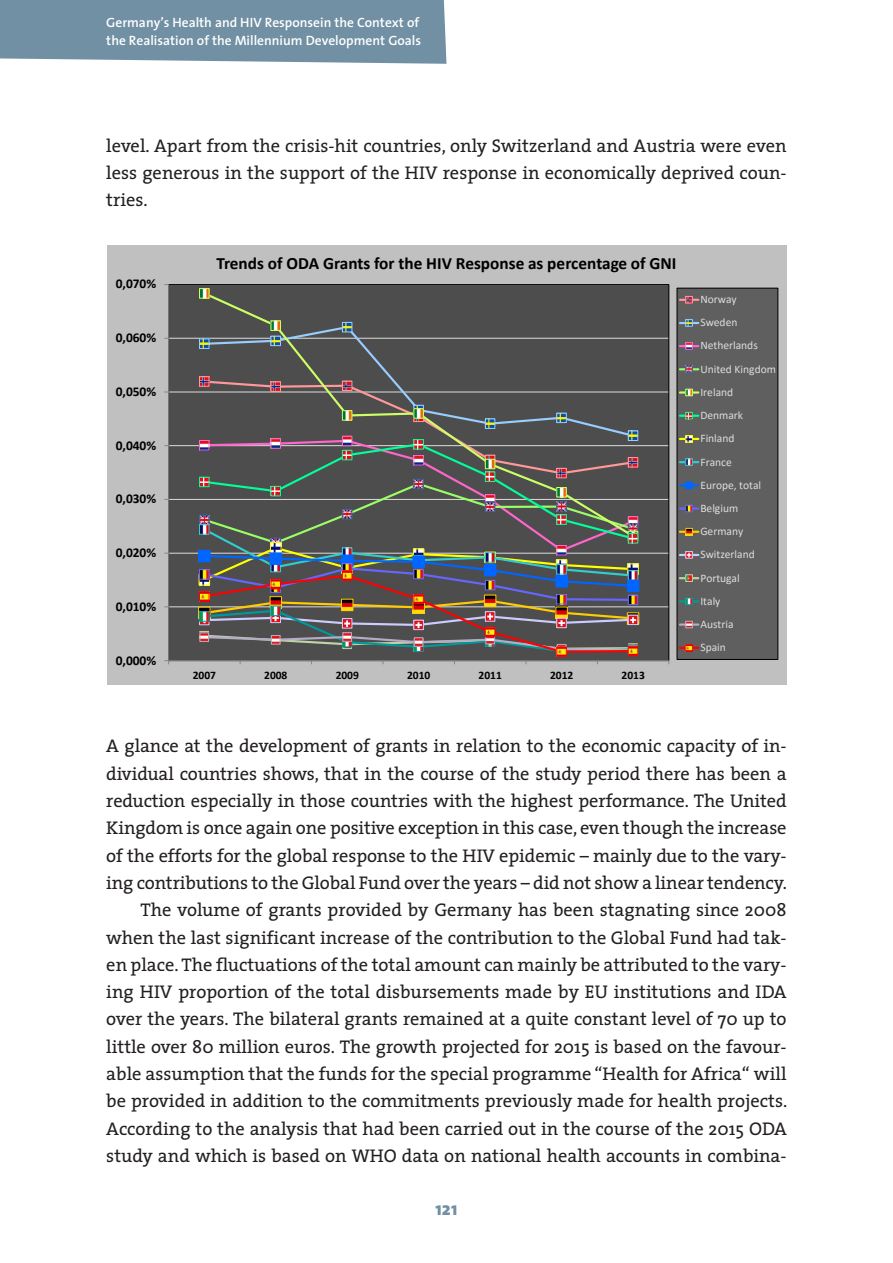
<style>
.page{position:relative;width:893px;height:1263px;background:#fff}
.page>*{position:absolute;margin:0;border:0;box-sizing:border-box;transform-origin:0 0}
.t1{font:800 18.75px "The Sans";color:#7190a4}
.t2{font:18.45px/27.3px "The Serif";color:#231f20;text-align:justify}
.t3{font:700 17.25px "Calibri";color:#000}
.t4{font:600 13.5px/18px "The Sans";color:#fff}
.t5{font:700 13.5px "Calibri";letter-spacing:-.005em;color:#000}
.t6{font:11.55px/23.2px "Calibri";color:#ddd}
.t7{font:700 11.55px "Calibri";color:#000}
</style>
<div class="page">
<div style="left:0;top:0;width:446px;height:64px;background:#7190a4"></div>
<div style="left:107px;top:245px;width:680px;height:440px;background:#c0c0c0"></div>
<div style="left:169px;top:285px;width:500px;height:376px;background:#4d4d4d"></div>
<hr style="left:169px;top:606px;width:500px;height:1px;background:#ddd">
<hr style="left:169px;top:553px;width:500px;height:1px;background:#ddd">
<hr style="left:169px;top:499px;width:500px;height:1px;background:#ddd">
<hr style="left:169px;top:445px;width:500px;height:1px;background:#ddd">
<hr style="left:169px;top:392px;width:500px;height:1px;background:#ddd">
<hr style="left:169px;top:338px;width:500px;height:1px;background:#ddd">
<hr style="left:168px;top:285px;width:1px;height:376px;background:#868686">
<hr style="left:169px;top:660px;width:500px;height:1px;background:#868686">
<div style="left:199px;top:376px;width:10px;height:11px;border:1px solid #f99"></div>
<div style="left:199px;top:339px;width:10px;height:10px;border:1px solid #9cf"></div>
<svg style="left:202px;top:290px;width:434px;height:87px"></svg>
<svg style="left:201px;top:290px;width:6px;height:6px"></svg>
<div style="left:199px;top:288px;width:10px;height:10px;border:1px solid #cf6"></div>
<svg style="left:273px;top:323px;width:6px;height:6px"></svg>
<div style="left:271px;top:321px;width:10px;height:10px;border:1px solid #cf6"></div>
<div style="left:198px;top:550px;width:12px;height:12px;border:1px solid #06f"></div>
<div style="left:198px;top:607px;width:12px;height:12px;border:1px solid #fc0"></div>
<svg style="left:199px;top:377px;width:440px;height:287px"></svg>
<div style="left:628px;top:646px;width:10px;height:10px;border:1px solid #f00"></div>
<div style="left:677px;top:288px;width:101px;height:371px;background:#5f5f5f"></div>
<div style="left:677px;top:288px;width:101px;height:372px;border:1px solid #000"></div>
<svg style="left:680px;top:298px;width:18px;height:3px"></svg>
<div style="left:685px;top:296px;width:8px;height:7px;border:1px solid #f99"></div>
<svg style="left:680px;top:321px;width:18px;height:4px"></svg>
<div style="left:685px;top:319px;width:8px;height:8px;border:1px solid #9cf"></div>
<svg style="left:680px;top:344px;width:18px;height:4px"></svg>
<div style="left:685px;top:342px;width:8px;height:8px;border:1px solid #f6c"></div>
<svg style="left:680px;top:368px;width:18px;height:3px"></svg>
<div style="left:685px;top:366px;width:8px;height:7px;border:1px solid #3c679a"></div>
<hr style="left:680px;top:391px;width:18px;height:3px;background:#cf6">
<svg style="left:687px;top:391px;width:4px;height:3px"></svg>
<div style="left:685px;top:389px;width:8px;height:7px;border:1px solid #cf6"></div>
<svg style="left:680px;top:414px;width:18px;height:3px"></svg>
<div style="left:685px;top:412px;width:8px;height:7px;border:1px solid #0f9"></div>
<svg style="left:680px;top:437px;width:18px;height:3px"></svg>
<div style="left:685px;top:435px;width:8px;height:7px;border:1px solid #ff0"></div>
<svg style="left:680px;top:460px;width:18px;height:4px"></svg>
<div style="left:685px;top:458px;width:8px;height:8px;border:1px solid #3cc"></div>
<svg style="left:680px;top:484px;width:18px;height:2px"></svg>
<div style="left:686px;top:482px;width:6px;height:7px;background:#06f"></div>
<div style="left:685px;top:482px;width:8px;height:7px;border:1px solid #06f"></div>
<hr style="left:680px;top:507px;width:18px;height:3px;background:#66f">
<svg style="left:687px;top:507px;width:4px;height:3px"></svg>
<div style="left:685px;top:505px;width:8px;height:7px;border:1px solid #66f"></div>
<svg style="left:680px;top:530px;width:18px;height:3px"></svg>
<div style="left:685px;top:528px;width:8px;height:7px;border:1px solid #fc0"></div>
<svg style="left:680px;top:553px;width:18px;height:4px"></svg>
<div style="left:685px;top:551px;width:8px;height:8px;border:1px solid #ccf"></div>
<svg style="left:680px;top:576px;width:18px;height:4px"></svg>
<div style="left:685px;top:574px;width:8px;height:8px;border:1px solid #c1d2a7"></div>
<svg style="left:680px;top:600px;width:18px;height:3px"></svg>
<div style="left:685px;top:598px;width:8px;height:7px;border:1px solid #099"></div>
<hr style="left:680px;top:623px;width:18px;height:3px;background:#b6abc5">
<svg style="left:687px;top:623px;width:4px;height:3px"></svg>
<div style="left:685px;top:621px;width:8px;height:7px;border:1px solid #b6abc5"></div>
<svg style="left:680px;top:646px;width:18px;height:3px"></svg>
<div style="left:685px;top:644px;width:8px;height:7px;border:1px solid #f00"></div>
<p class="t4" style="left:106px;top:13px;width:316px">Germany’s Health and HIV Responsein the Context of the Realisation of the Millennium Development Goals</p>
<p class="t2" style="left:106px;top:131px;width:682px">level. Apart from the crisis-hit countries, only Switzerland and Austria were even less generous in the support of the HIV response in economically deprived coun&shy;tries.</p>
<p class="t5" style="left:116px;top:274px;width:42px">0,070%</p>
<p class="t5" style="left:116px;top:328px;width:42px">0,060%</p>
<p class="t5" style="left:116px;top:382px;width:42px">0,050%</p>
<p class="t5" style="left:116px;top:435px;width:42px">0,040%</p>
<p class="t5" style="left:116px;top:489px;width:42px">0,030%</p>
<p class="t5" style="left:116px;top:543px;width:42px">0,020%</p>
<p class="t5" style="left:116px;top:597px;width:42px">0,010%</p>
<p class="t5" style="left:116px;top:650px;width:42px">0,000%</p>
<p class="t3" style="left:216px;top:251px;width:461px">Trends of ODA Grants for the HIV Response as percentage of GNI</p>
<p class="t7" style="left:193px;top:667px;width:25px">2007</p>
<p class="t7" style="left:264px;top:667px;width:25px">2008</p>
<p class="t7" style="left:336px;top:667px;width:25px">2009</p>
<p class="t7" style="left:407px;top:667px;width:25px">2010</p>
<p class="t7" style="left:479px;top:667px;width:25px">2011</p>
<p class="t7" style="left:550px;top:667px;width:25px">2012</p>
<p class="t7" style="left:622px;top:667px;width:25px">2013</p>
<p class="t6" style="left:700px;top:287px;width:77px">Norway<br>Sweden<br>Netherlands<br>United Kingdom<br>Ireland<br>Denmark<br>Finland<br>France<br>Europe, total<br>Belgium<br>Germany<br>Switzerland<br>Portugal<br>Italy<br>Austria<br>Spain</p>
<p class="t2" style="left:106px;top:732px;width:682px;text-align:right">A glance at the development of grants in relation to the economic capacity of in&shy;dividual countries shows, that in the course of the study period there has been a reduction especially in those countries with the highest performance. The United Kingdom is once again one positive exception in this case, even though the increase of the efforts for the global response to the HIV epidemic – mainly due to the vary&shy;ing contributions to the Global Fund over the years – did not show a linear tendency.<br>The volume of grants provided by Germany has been stagnating since 2008 when the last significant increase of the contribution to the Global Fund had tak&shy;en place. The fluctuations of the total amount can mainly be attributed to the vary&shy;ing HIV proportion of the total disbursements made by EU institutions and IDA over the years. The bilateral grants remained at a quite constant level of 70 up to little over 80 million euros. The growth projected for 2015 is based on the favour&shy;able assumption that the funds for the special programme “Health for Africa“ will be provided in addition to the commitments previously made for health projects.<br>According to the analysis that had been carried out in the course of the 2015 ODA study and which is based on WHO data on national health accounts in combina-</p>
<p class="t1" style="left:435px;top:1193px;width:23px">121</p>
</div>
